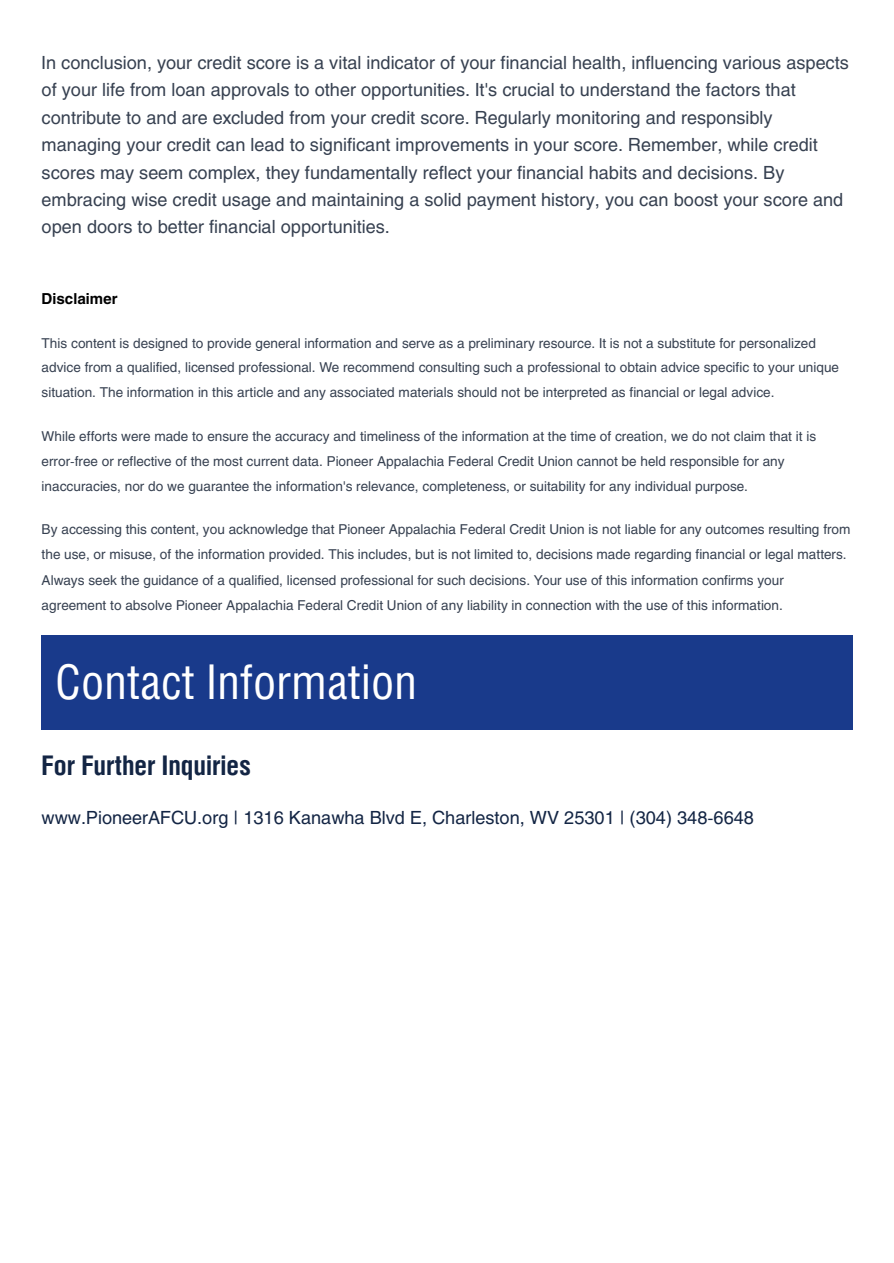
<style>
.page{position:relative;width:894px;height:1263px;background:#fff}
.page>*{position:absolute;margin:0;border:0;box-sizing:border-box;transform-origin:0 0}
.t1{font:48px "Helios Cond";color:#fff}
.t2{font:700 27px "Helios Cond";color:#132544}
.t3{font:18px/27.3px "Helios";color:#374151}
.t4{font:18px "Helios";color:#132544}
.t5{font:700 15px "Helios";color:#000}
.t6{font:13.5px/24.8px "Helios";color:#374151}
</style>
<div class="page">
<div style="left:42px;top:636px;width:810px;height:94px;background:#193a8b"></div>
<p class="t3" style="left:42px;top:48px;width:808px">In conclusion, your credit score is a vital indicator of your financial health, influencing various aspects of your life from loan approvals to other opportunities. It's crucial to understand the factors that contribute to and are excluded from your credit score. Regularly monitoring and responsibly managing your credit can lead to significant improvements in your score. Remember, while credit scores may seem complex, they fundamentally reflect your financial habits and decisions. By embracing wise credit usage and maintaining a solid payment history, you can boost your score and open doors to better financial opportunities.</p>
<h3 class="t5" style="left:42px;top:289px;width:77px">Disclaimer</h3>
<p class="t6" style="left:42px;top:330px;width:798px">This content is designed to provide general information and serve as a preliminary resource. It is not a substitute for personalized advice from a qualified, licensed professional. We recommend consulting such a professional to obtain advice specific to your unique situation. The information in this article and any associated materials should not be interpreted as financial or legal advice.</p>
<p class="t6" style="left:42px;top:423px;width:775px">While efforts were made to ensure the accuracy and timeliness of the information at the time of creation, we do not claim that it is error-free or reflective of the most current data. Pioneer Appalachia Federal Credit Union cannot be held responsible for any inaccuracies, nor do we guarantee the information's relevance, completeness, or suitability for any individual purpose.</p>
<p class="t6" style="left:42px;top:517px;width:810px;line-height:25.2px">By accessing this content, you acknowledge that Pioneer Appalachia Federal Credit Union is not liable for any outcomes resulting from the use, or misuse, of the information provided. This includes, but is not limited to, decisions made regarding financial or legal matters.<br>Always seek the guidance of a qualified, licensed professional for such decisions. Your use of this information confirms your agreement to absolve Pioneer Appalachia Federal Credit Union of any liability in connection with the use of this information.</p>
<p class="t1" style="left:55px;top:652px;width:363px">Contact Information</p>
<h1 class="t2" style="left:42px;top:747px;width:211px">For Further Inquiries</h1>
<p class="t4" style="left:42px;top:806px;width:713px">www.PioneerAFCU.org | 1316 Kanawha Blvd E, Charleston, WV 25301 | (304) 348-6648</p>
</div>
